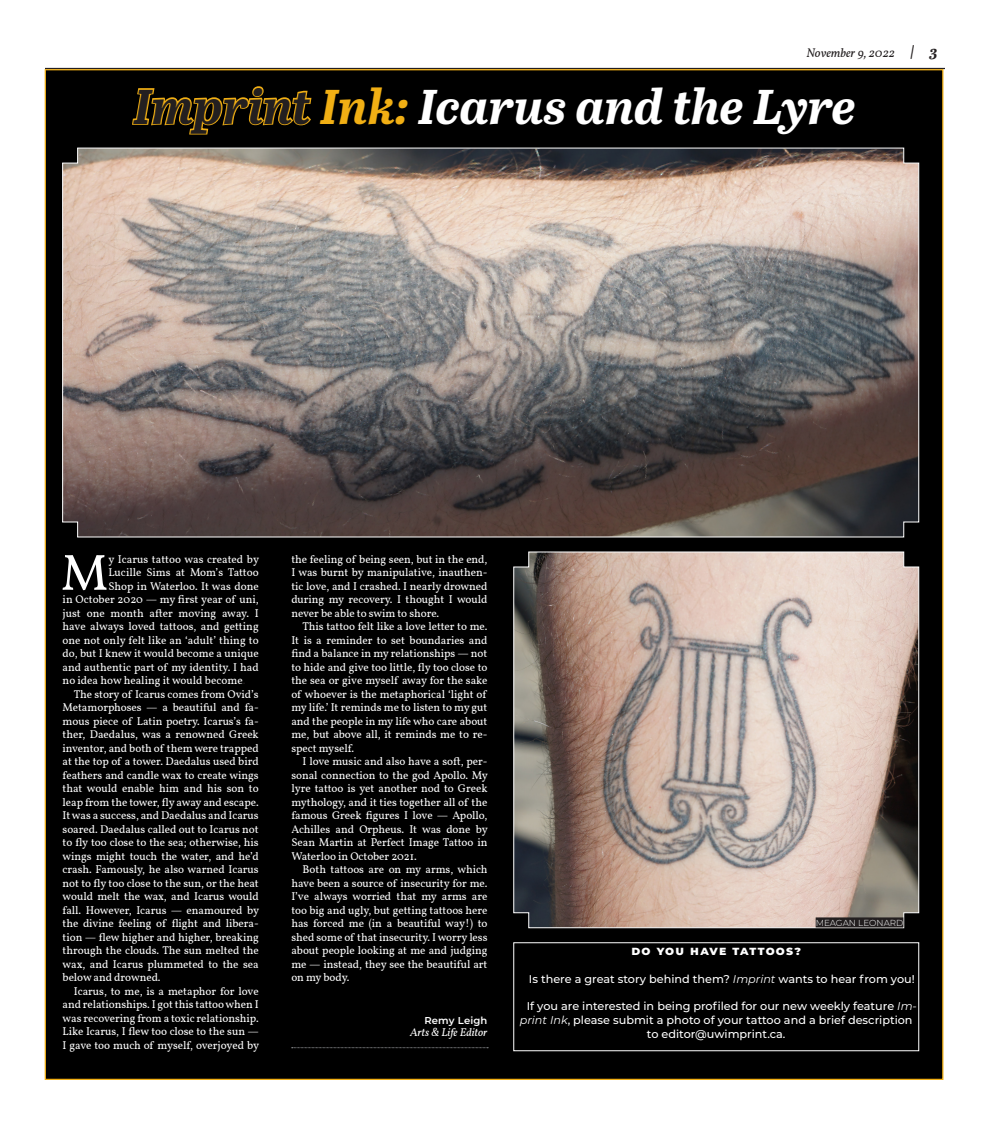
<style>
.page{position:relative;width:990px;height:1125px;background:#fff}
.page>*{position:absolute;margin:0;border:0;box-sizing:border-box;transform-origin:0 0}
.Body_Copy_First_Para{font:51px "Vollkorn";color:#fff}
.Main_Headline{font:italic 700 48.75px "Abril Text";color:#fff}
.Small_Flag{font:800 12.5px "Montserrat";letter-spacing:.1em;color:#fff}
.t1{font:italic 12.5px "Vollkorn";color:#231f20}
.Body_Copy{font:11.25px/13.5px "Vollkorn";letter-spacing:-.005em;color:#fff;text-align:justify}
.Body_Copy_First_Para-2{font:11.25px "Vollkorn";color:#fff}
.Body_Copy-2{font:500 11.25px "Montserrat";color:#fff}
.Byline_Title__Letter{font:italic 11.25px "Vollkorn";color:#fff}
.Byline_Title__Letter-2{font:600 10px "Montserrat";letter-spacing:.02em;color:#fff}
.Photo_Credit{font:300 8.75px "Montserrat";color:#fff}
.s1{font-family:"Abril Text";font-weight:700;font-size:15px}
.s2{color:#f1af14}
.s3{color:#231f20}
.s4{font-weight:400;font-style:italic}
</style>
<div class="page">
<hr style="left:45px;top:68px;width:900px;height:1px;background:#231f20">
<div style="left:45px;top:69px;width:898px;height:1011px;background:#000;border:1px solid #f1af14"></div>
<svg style="left:292px;top:1047px;width:196px;height:1px"></svg>
<svg style="left:513px;top:551px;width:406px;height:377px;background:#b2a097"></svg>
<div style="left:816px;top:917px;width:87px;height:10px;background:#231f20"></div>
<svg style="left:62px;top:147px;width:857px;height:391px;background:#897e79"></svg>
<p class="t1" style="left:807px;top:43px;width:132px">November 9, 2022 <span class="s1">| 3</span></p>
<p class="Main_Headline" style="left:134px;top:71px;width:724px"><span class="s2">Imprint Ink:</span> Icarus and the Lyre</p>
<p class="Body_Copy_First_Para" style="left:61px;top:535px;width:49px">M</p>
<p class="Body_Copy_First_Para-2" style="left:108px;top:551px;width:152px">y Icarus tattoo was created by</p>
<p class="Body_Copy_First_Para-2" style="left:108px;top:564px;width:152px">Lucille Sims at Mom’s Tattoo</p>
<p class="Body_Copy_First_Para-2" style="left:108px;top:578px;width:152px">Shop in Waterloo. It was done</p>
<p class="Body_Copy_First_Para-2" style="left:63px;top:591px;width:198px">in October 2020 — my first year of uni,</p>
<p class="Body_Copy_First_Para-2" style="left:63px;top:605px;width:198px">just one month after moving away. I</p>
<p class="Body_Copy_First_Para-2" style="left:63px;top:618px;width:198px">have always loved tattoos, and getting</p>
<p class="Body_Copy_First_Para-2" style="left:63px;top:632px;width:198px">one not only felt like an ‘adult’ thing to</p>
<p class="Body_Copy_First_Para-2" style="left:63px;top:645px;width:198px">do, but I knew it would become a unique</p>
<p class="Body_Copy_First_Para-2" style="left:63px;top:659px;width:198px">and authentic part of my identity. I had</p>
<p class="Body_Copy_First_Para-2" style="left:63px;top:672px;width:184px">no idea how healing it would become<span class="s3">.</span></p>
<p class="Body_Copy" style="left:63px;top:686px;width:198px;text-indent:11px">The story of Icarus comes from Ovid’s Metamorphoses — a beautiful and fa&shy;mous piece of Latin poetry. Icarus’s fa&shy;ther, Daedalus, was a renowned Greek inventor, and both of them were trapped at the top of a tower. Daedalus used bird feathers and candle wax to create wings that would enable him and his son to leap from the tower, fly away and escape.<br>It was a success, and Daedalus and Icarus soared. Daedalus called out to Icarus not to fly too close to the sea; otherwise, his wings might touch the water, and he’d crash. Famously, he also warned Icarus not to fly too close to the sun, or the heat would melt the wax, and Icarus would fall. However, Icarus — enamoured by the divine feeling of flight and libera&shy;tion — flew higher and higher, breaking through the clouds. The sun melted the wax, and Icarus plummeted to the sea below and drowned.</p>
<p class="Body_Copy" style="left:63px;top:983px;width:198px;text-indent:11px">Icarus, to me, is a metaphor for love and relationships. I got this tattoo when I was recovering from a toxic relationship.<br>Like Icarus, I flew too close to the sun — I gave too much of myself, overjoyed by</p>
<p class="Body_Copy" style="left:291px;top:551px;width:198px">the feeling of being seen, but in the end, I was burnt by manipulative, inauthen&shy;tic love, and I crashed. I nearly drowned during my recovery. I thought I would never be able to swim to shore.</p>
<p class="Body_Copy" style="left:291px;top:619px;width:198px;text-indent:11px">This tattoo felt like a love letter to me.<br>It is a reminder to set boundaries and find a balance in my relationships — not to hide and give too little, fly too close to the sea or give myself away for the sake of whoever is the metaphorical ‘light of my life.’ It reminds me to listen to my gut and the people in my life who care about me, but above all, it reminds me to re&shy;spect myself.</p>
<p class="Body_Copy" style="left:291px;top:754px;width:198px;text-indent:11px">I love music and also have a soft, per&shy;sonal connection to the god Apollo. My lyre tattoo is yet another nod to Greek mythology, and it ties together all of the famous Greek figures I love — Apollo, Achilles and Orpheus. It was done by Sean Martin at Perfect Image Tattoo in Waterloo in October 2021.</p>
<p class="Body_Copy" style="left:291px;top:862px;width:198px;text-indent:11px">Both tattoos are on my arms, which have been a source of insecurity for me.<br>I’ve always worried that my arms are too big and ugly, but getting tattoos here has forced me (in a beautiful way!) to shed some of that insecurity. I worry less about people looking at me and judging me — instead, they see the beautiful art on my body.</p>
<p class="Byline_Title__Letter-2" style="left:424px;top:1014px;width:65px">Remy Leigh</p>
<p class="Byline_Title__Letter" style="left:410px;top:1024px;width:79px">Arts &amp; Life Editor</p>
<p class="Photo_Credit" style="left:816px;top:917px;width:89px">MEAGAN LEONARD</p>
<p class="Small_Flag" style="left:631px;top:942px;width:171px">DO YOU HAVE TATTOOS?</p>
<p class="Body_Copy-2" style="left:529px;top:971px;width:387px">Is there a great story behind them? <span class="s4">Imprint</span> wants to hear from you!</p>
<p class="Body_Copy-2" style="left:527px;top:998px;width:392px">If you are interested in being profiled for our new weekly feature <span class="s4">Im-</span></p>
<p class="Body_Copy-2" style="left:520px;top:1012px;width:394px"><span class="s4">print Ink</span>, please submit a photo of your tattoo and a brief description</p>
<p class="Body_Copy-2" style="left:647px;top:1026px;width:140px">to editor@uwimprint.ca.</p>
</div>
